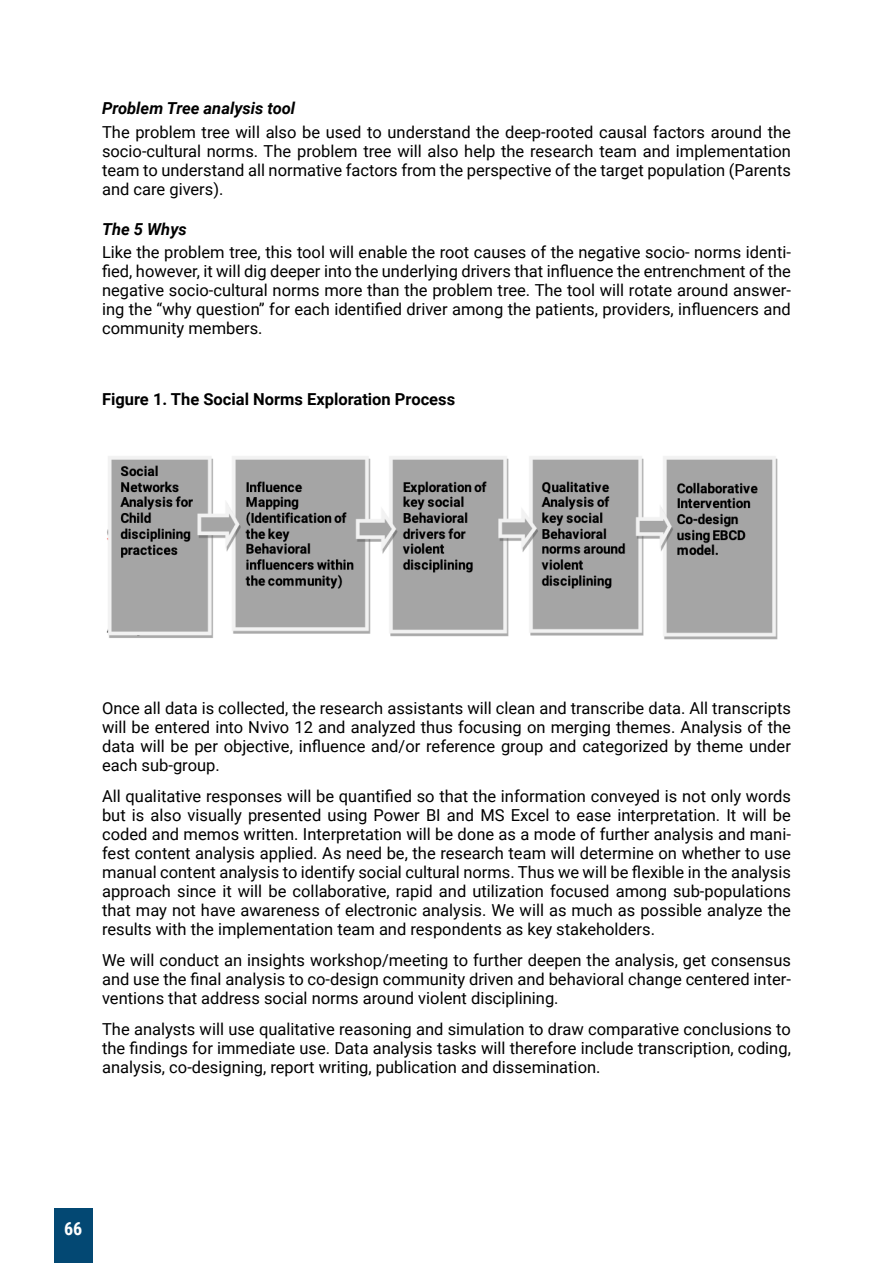
<style>
.page{position:relative;width:893px;height:1263px;background:#fff}
.page>*{position:absolute;margin:0;border:0;box-sizing:border-box;transform-origin:0 0}
.t1{font:700 18px "Roboto Condensed";color:#fff}
.t2{font:16.5px/18.9px "Roboto";color:#000}
.t3{font:700 16.5px "Roboto";color:#000}
.t4{font:italic 700 16.5px "Roboto";color:#000}
</style>
<div class="page">
<img style="left:106px;top:456px;width:672px;height:184px">
<div style="left:54px;top:1209px;width:38px;height:54px;background:#034873"></div>
<p class="t4" style="left:102px;top:97px;width:195px">Problem Tree analysis tool</p>
<p class="t2" style="left:102px;top:122px;width:690px;text-align:justify">The problem tree will also be used to understand the deep-rooted causal factors around the socio-cultural norms. The problem tree will also help the research team and implementation team to understand all normative factors from the perspective of the target population (Parents and care givers).</p>
<p class="t4" style="left:102px;top:217px;width:86px">The 5 Whys</p>
<p class="t2" style="left:102px;top:242px;width:690px">Like the problem tree, this tool will enable the root causes of the negative socio- norms identi-</p>
<p class="t2" style="left:102px;top:261px;width:690px">fied, however, it will dig deeper into the underlying drivers that influence the entrenchment of the</p>
<p class="t2" style="left:102px;top:280px;width:690px">negative socio-cultural norms more than the problem tree. The tool will rotate around answer-</p>
<p class="t2" style="left:102px;top:299px;width:690px">ing the “why question” for each identified driver among the patients, providers, influencers and</p>
<p class="t2" style="left:102px;top:318px;width:162px">community members.</p>
<p class="t3" style="left:102px;top:388px;width:355px">Figure 1. The Social Norms Exploration Process</p>
<p class="t2" style="left:102px;top:698px;width:690px">Once all data is collected, the research assistants will clean and transcribe data. All transcripts</p>
<p class="t2" style="left:102px;top:717px;width:690px">will be entered into Nvivo 12 and analyzed thus focusing on merging themes. Analysis of the data will be per objective, influence and/or reference group and categorized by theme under</p>
<p class="t2" style="left:102px;top:755px;width:119px">each sub-group.</p>
<p class="t2" style="left:102px;top:786px;width:690px">All qualitative responses will be quantified so that the information conveyed is not only words but is also visually presented using Power BI and MS Excel to ease interpretation. It will be</p>
<p class="t2" style="left:102px;top:824px;width:690px">coded and memos written. Interpretation will be done as a mode of further analysis and mani&shy;fest content analysis applied. As need be, the research team will determine on whether to use</p>
<p class="t2" style="left:102px;top:862px;width:690px;text-align:justify">manual content analysis to identify social cultural norms. Thus we will be flexible in the analysis approach since it will be collaborative, rapid and utilization focused among sub-populations that may not have awareness of electronic analysis. We will as much as possible analyze the</p>
<p class="t2" style="left:102px;top:919px;width:554px">results with the implementation team and respondents as key stakeholders.</p>
<p class="t2" style="left:102px;top:950px;width:690px;text-align:justify">We will conduct an insights workshop/meeting to further deepen the analysis, get consensus and use the final analysis to co-design community driven and behavioral change centered inter&shy;ventions that address social norms around violent disciplining.</p>
<p class="t2" style="left:102px;top:1019px;width:690px">The analysts will use qualitative reasoning and simulation to draw comparative conclusions to the findings for immediate use. Data analysis tasks will therefore include transcription, coding,</p>
<p class="t2" style="left:102px;top:1057px;width:500px">analysis, co-designing, report writing, publication and dissemination.</p>
<p class="t1" style="left:64px;top:1216px;width:20px">66</p>
</div>
